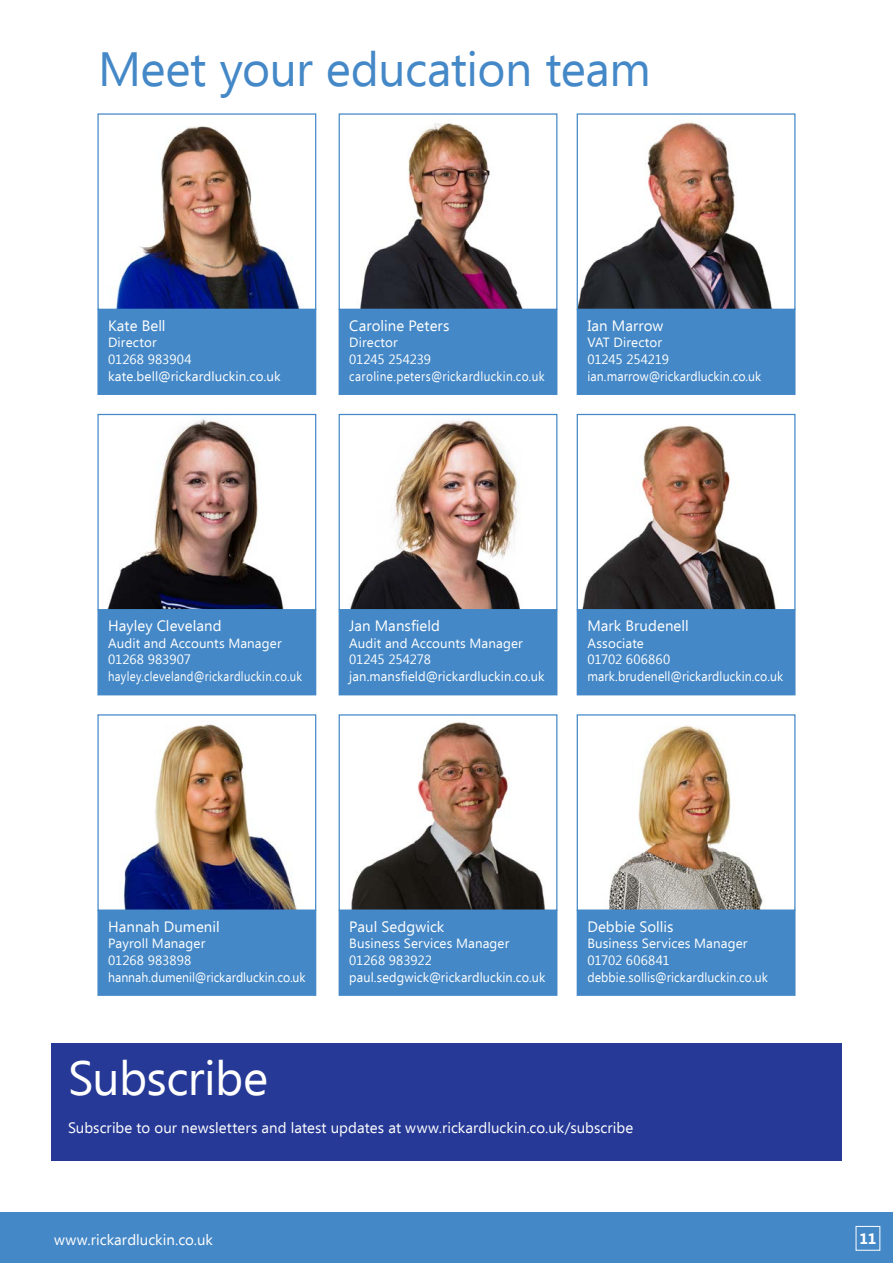
<style>
.page{position:relative;width:893px;height:1263px;background:#fff}
.page>*{position:absolute;margin:0;border:0;box-sizing:border-box;transform-origin:0 0}
.t1{font:48px "Ebrima";letter-spacing:-.01em;color:#4488c7}
.t2{font:48px "Ebrima";letter-spacing:-.015em;color:#fff}
.contact_deets{font:15px "Ebrima";letter-spacing:.005em;color:#fff}
.body{font:15px "Ebrima";letter-spacing:.005em;color:#fff}
.t3{font:700 15px "Ebrima";color:#fff}
.contact_deets-2{font:13.35px "Ebrima";letter-spacing:.01em;color:#fff}
.contact_deets-3{font:13.35px "Ebrima";letter-spacing:.01em;color:#fff;scale:.92 1}
.contact_deets-4{font:13.35px "Ebrima";letter-spacing:.03em;color:#fff;scale:.85 1}
.contact_deets-5{font:13.35px "Ebrima";letter-spacing:.03em;color:#fff;scale:.89 1}
.contact_deets-6{font:13.35px "Ebrima";letter-spacing:.01em;color:#fff;scale:.95 1}
.contact_deets-7{font:13.35px "Ebrima";letter-spacing:-.015em;color:#fff}
.contact_deets-8{font:13.35px "Ebrima";letter-spacing:-.01em;color:#fff}
</style>
<div class="page">
<img style="left:360px;top:123px;width:163px;height:185px">
<img style="left:579px;top:122px;width:193px;height:186px">
<div style="left:577px;top:113px;width:218px;height:197px;border:1px solid #4488c7"></div>
<div style="left:577px;top:310px;width:218px;height:84px;background:#4488c7"></div>
<div style="left:577px;top:309px;width:218px;height:86px;border:1px solid #4488c7"></div>
<div style="left:51px;top:1043px;width:791px;height:118px;background:#263996"></div>
<img style="left:116px;top:126px;width:184px;height:182px">
<div style="left:97px;top:113px;width:219px;height:197px;border:1px solid #4488c7"></div>
<div style="left:98px;top:310px;width:218px;height:84px;background:#4488c7"></div>
<div style="left:97px;top:309px;width:219px;height:86px;border:1px solid #4488c7"></div>
<img style="left:350px;top:420px;width:170px;height:188px">
<div style="left:339px;top:414px;width:218px;height:196px;border:1px solid #4488c7"></div>
<div style="left:339px;top:610px;width:218px;height:85px;background:#4488c7"></div>
<div style="left:339px;top:609px;width:218px;height:86px;border:1px solid #4488c7"></div>
<div style="left:339px;top:113px;width:218px;height:197px;border:1px solid #4488c7"></div>
<div style="left:339px;top:310px;width:218px;height:84px;background:#4488c7"></div>
<div style="left:339px;top:309px;width:218px;height:86px;border:1px solid #4488c7"></div>
<img style="left:351px;top:722px;width:195px;height:187px">
<div style="left:339px;top:714px;width:218px;height:197px;border:1px solid #4488c7"></div>
<div style="left:339px;top:910px;width:218px;height:85px;background:#4488c7"></div>
<div style="left:339px;top:910px;width:218px;height:86px;border:1px solid #4488c7"></div>
<img style="left:108px;top:418px;width:176px;height:190px">
<div style="left:97px;top:414px;width:219px;height:196px;border:1px solid #4488c7"></div>
<div style="left:98px;top:610px;width:218px;height:85px;background:#4488c7"></div>
<div style="left:97px;top:609px;width:219px;height:86px;border:1px solid #4488c7"></div>
<img style="left:582px;top:425px;width:194px;height:183px">
<div style="left:577px;top:414px;width:218px;height:196px;border:1px solid #4488c7"></div>
<div style="left:577px;top:610px;width:218px;height:85px;background:#4488c7"></div>
<div style="left:577px;top:609px;width:218px;height:86px;border:1px solid #4488c7"></div>
<img style="left:609px;top:725px;width:154px;height:184px">
<div style="left:577px;top:714px;width:218px;height:197px;border:1px solid #4488c7"></div>
<div style="left:577px;top:910px;width:218px;height:85px;background:#4488c7"></div>
<div style="left:577px;top:910px;width:218px;height:86px;border:1px solid #4488c7"></div>
<img style="left:123px;top:724px;width:175px;height:185px">
<div style="left:97px;top:714px;width:219px;height:197px;border:1px solid #4488c7"></div>
<div style="left:98px;top:910px;width:218px;height:85px;background:#4488c7"></div>
<div style="left:97px;top:910px;width:219px;height:86px;border:1px solid #4488c7"></div>
<div style="left:0;top:1212px;width:893px;height:51px;background:#4488c7"></div>
<p class="t1" style="left:98px;top:35px;width:554px">Meet your education team</p>
<p class="contact_deets" style="left:108px;top:315px;width:59px">Kate Bell</p>
<p class="contact_deets-2" style="left:108px;top:333px;width:50px">Director</p>
<p class="contact_deets-2" style="left:108px;top:350px;width:85px">01268 983904</p>
<p class="contact_deets-2" style="left:108px;top:366px;width:174px">kate.bell@rickardluckin.co.uk</p>
<p class="contact_deets" style="left:349px;top:315px;width:102px">Caroline Peters</p>
<p class="contact_deets-2" style="left:349px;top:333px;width:50px">Director</p>
<p class="contact_deets-8" style="left:349px;top:350px;width:83px">01245 254239</p>
<p class="contact_deets-5" style="left:349px;top:366px;width:221px">caroline.peters@rickardluckin.co.uk</p>
<p class="contact_deets" style="left:587px;top:315px;width:78px">Ian Marrow</p>
<p class="contact_deets-2" style="left:587px;top:333px;width:76px">VAT Director</p>
<p class="contact_deets-7" style="left:587px;top:350px;width:83px">01245 254219</p>
<p class="contact_deets-3" style="left:587px;top:366px;width:191px">ian.marrow@rickardluckin.co.uk</p>
<p class="contact_deets" style="left:108px;top:615px;width:115px">Hayley Cleveland</p>
<p class="contact_deets-2" style="left:108px;top:633px;width:175px">Audit and Accounts Manager</p>
<p class="contact_deets-2" style="left:108px;top:650px;width:85px">01268 983907</p>
<p class="contact_deets-4" style="left:108px;top:667px;width:230px">hayley.cleveland@rickardluckin.co.uk</p>
<p class="contact_deets" style="left:349px;top:615px;width:92px">Jan Mansfield</p>
<p class="contact_deets-2" style="left:349px;top:633px;width:175px">Audit and Accounts Manager</p>
<p class="contact_deets-7" style="left:349px;top:650px;width:83px">01245 254278</p>
<p class="contact_deets-2" style="left:349px;top:667px;width:197px">jan.mansfield@rickardluckin.co.uk</p>
<p class="contact_deets" style="left:587px;top:615px;width:103px">Mark Brudenell</p>
<p class="contact_deets-2" style="left:587px;top:633px;width:58px">Associate</p>
<p class="contact_deets-2" style="left:587px;top:650px;width:84px">01702 606860</p>
<p class="contact_deets-3" style="left:587px;top:667px;width:214px">mark.brudenell@rickardluckin.co.uk</p>
<p class="contact_deets" style="left:108px;top:915px;width:113px">Hannah Dumenil</p>
<p class="contact_deets-2" style="left:108px;top:934px;width:99px">Payroll Manager</p>
<p class="contact_deets-2" style="left:108px;top:950px;width:85px">01268 983898</p>
<p class="contact_deets-3" style="left:108px;top:967px;width:216px">hannah.dumenil@rickardluckin.co.uk</p>
<p class="contact_deets" style="left:349px;top:915px;width:97px">Paul Sedgwick</p>
<p class="contact_deets-2" style="left:349px;top:934px;width:162px">Business Services Manager</p>
<p class="contact_deets-2" style="left:349px;top:950px;width:84px">01268 983922</p>
<p class="contact_deets-6" style="left:349px;top:967px;width:208px">paul.sedgwick@rickardluckin.co.uk</p>
<p class="contact_deets" style="left:587px;top:915px;width:88px">Debbie Sollis</p>
<p class="contact_deets-2" style="left:587px;top:934px;width:162px">Business Services Manager</p>
<p class="contact_deets-8" style="left:587px;top:950px;width:84px">01702 606841</p>
<p class="contact_deets-3" style="left:587px;top:967px;width:198px">debbie.sollis@rickardluckin.co.uk</p>
<p class="t2" style="left:68px;top:1044px;width:202px">Subscribe</p>
<p class="body" style="left:68px;top:1117px;width:567px">Subscribe to our newsletters and latest updates at www.rickardluckin.co.uk/subscribe</p>
<p class="body" style="left:54px;top:1228px;width:161px">www.rickardluckin.co.uk</p>
<p class="t3" style="left:859px;top:1228px;width:18px">11</p>
</div>
